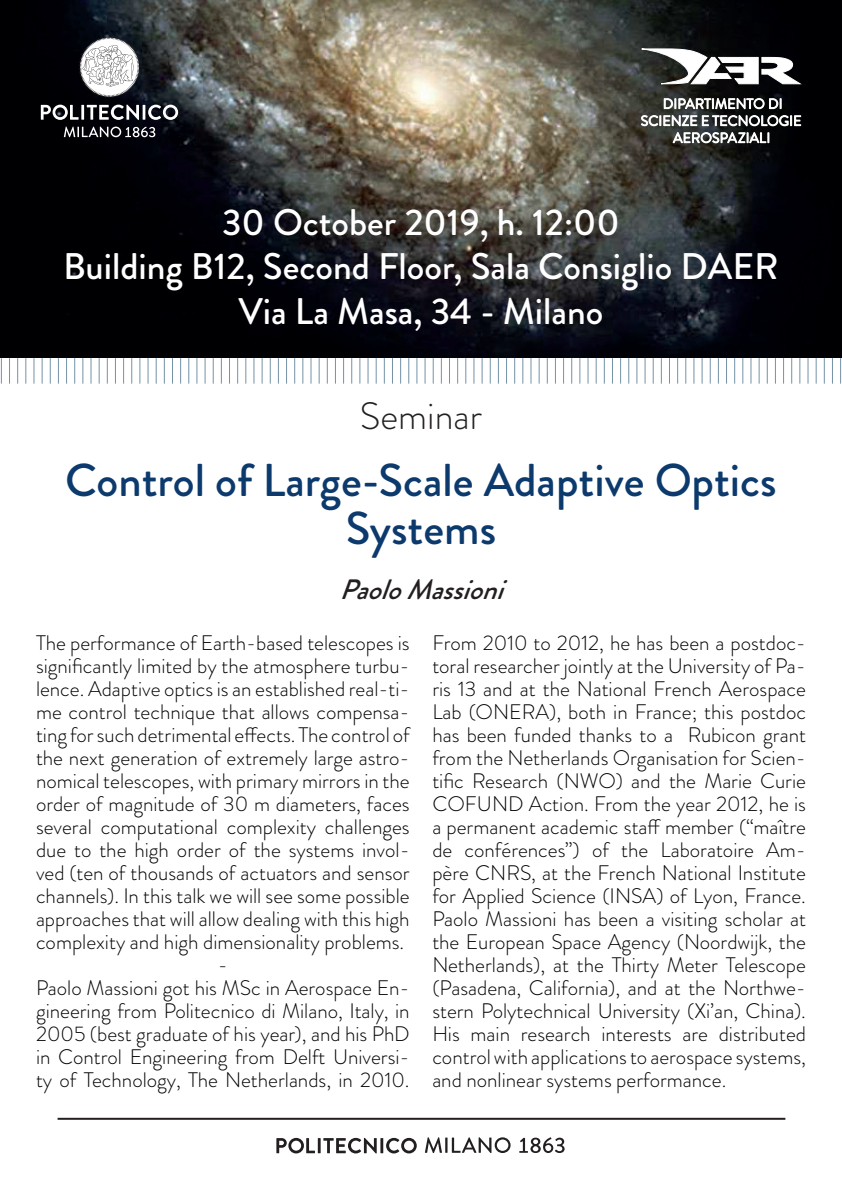
<style>
.page{position:relative;width:842px;height:1191px;background:#fff}
.page>*{position:absolute;margin:0;border:0;box-sizing:border-box;transform-origin:0 0}
.t1{font:500 46px/48px "Brandon Grotesque";color:#0c3a6d;text-align:center}
.t2{font:300 38px "Brandon Grotesque";color:#231f20}
.t3{font:500 37px/44.4px "Brandon Grotesque";color:#fff;text-align:center}
.t4{font:italic 500 28px "Brandon Grotesque";color:#231f20}
.t5{font:300 21px/23px "Brandon Grotesque";color:#000;text-align:center}
</style>
<div class="page">
<img style="left:0;top:0;width:842px;height:357px">
<svg style="left:636px;top:48px;width:166px;height:36px"></svg>
<svg style="left:641px;top:93px;width:160px;height:33px"></svg>
<svg style="left:672px;top:132px;width:98px;height:13px"></svg>
<svg style="left:64px;top:127px;width:91px;height:10px"></svg>
<svg style="left:41px;top:105px;width:137px;height:15px"></svg>
<svg style="left:79px;top:36px;width:61px;height:62px"></svg>
<svg style="left:164px;top:358px;width:1px;height:26px"></svg>
<svg style="left:221px;top:358px;width:1px;height:26px"></svg>
<svg style="left:245px;top:358px;width:1px;height:26px"></svg>
<svg style="left:156px;top:358px;width:1px;height:26px"></svg>
<svg style="left:213px;top:358px;width:1px;height:26px"></svg>
<svg style="left:180px;top:358px;width:1px;height:26px"></svg>
<svg style="left:237px;top:358px;width:1px;height:26px"></svg>
<svg style="left:262px;top:358px;width:1px;height:26px"></svg>
<svg style="left:172px;top:358px;width:1px;height:26px"></svg>
<svg style="left:229px;top:358px;width:1px;height:26px"></svg>
<svg style="left:253px;top:358px;width:1px;height:26px"></svg>
<svg style="left:107px;top:358px;width:1px;height:26px"></svg>
<svg style="left:58px;top:358px;width:1px;height:26px"></svg>
<svg style="left:9px;top:358px;width:1px;height:26px"></svg>
<svg style="left:1px;top:358px;width:1px;height:26px"></svg>
<svg style="left:139px;top:358px;width:1px;height:26px"></svg>
<svg style="left:196px;top:358px;width:1px;height:26px"></svg>
<svg style="left:91px;top:358px;width:1px;height:26px"></svg>
<svg style="left:42px;top:358px;width:1px;height:26px"></svg>
<svg style="left:123px;top:358px;width:1px;height:26px"></svg>
<svg style="left:74px;top:358px;width:1px;height:26px"></svg>
<svg style="left:25px;top:358px;width:1px;height:26px"></svg>
<svg style="left:148px;top:358px;width:1px;height:26px"></svg>
<svg style="left:205px;top:358px;width:1px;height:26px"></svg>
<svg style="left:99px;top:358px;width:1px;height:26px"></svg>
<svg style="left:50px;top:358px;width:1px;height:26px"></svg>
<svg style="left:131px;top:358px;width:1px;height:26px"></svg>
<svg style="left:188px;top:358px;width:1px;height:26px"></svg>
<svg style="left:82px;top:358px;width:1px;height:26px"></svg>
<svg style="left:33px;top:358px;width:1px;height:26px"></svg>
<svg style="left:115px;top:358px;width:1px;height:26px"></svg>
<svg style="left:66px;top:358px;width:1px;height:26px"></svg>
<svg style="left:17px;top:358px;width:1px;height:26px"></svg>
<svg style="left:482px;top:358px;width:1px;height:26px"></svg>
<svg style="left:539px;top:358px;width:1px;height:26px"></svg>
<svg style="left:563px;top:358px;width:1px;height:26px"></svg>
<svg style="left:473px;top:358px;width:1px;height:26px"></svg>
<svg style="left:530px;top:358px;width:1px;height:26px"></svg>
<svg style="left:498px;top:358px;width:1px;height:26px"></svg>
<svg style="left:555px;top:358px;width:1px;height:26px"></svg>
<svg style="left:579px;top:358px;width:1px;height:26px"></svg>
<svg style="left:490px;top:358px;width:1px;height:26px"></svg>
<svg style="left:547px;top:358px;width:1px;height:26px"></svg>
<svg style="left:571px;top:358px;width:1px;height:26px"></svg>
<svg style="left:425px;top:358px;width:1px;height:26px"></svg>
<svg style="left:376px;top:358px;width:1px;height:26px"></svg>
<svg style="left:327px;top:358px;width:1px;height:26px"></svg>
<svg style="left:457px;top:358px;width:1px;height:26px"></svg>
<svg style="left:514px;top:358px;width:1px;height:26px"></svg>
<svg style="left:408px;top:358px;width:1px;height:26px"></svg>
<svg style="left:359px;top:358px;width:1px;height:26px"></svg>
<svg style="left:310px;top:358px;width:1px;height:26px"></svg>
<svg style="left:441px;top:358px;width:1px;height:26px"></svg>
<svg style="left:392px;top:358px;width:1px;height:26px"></svg>
<svg style="left:343px;top:358px;width:1px;height:26px"></svg>
<svg style="left:294px;top:358px;width:1px;height:26px"></svg>
<svg style="left:465px;top:358px;width:1px;height:26px"></svg>
<svg style="left:522px;top:358px;width:1px;height:26px"></svg>
<svg style="left:416px;top:358px;width:1px;height:26px"></svg>
<svg style="left:367px;top:358px;width:1px;height:26px"></svg>
<svg style="left:319px;top:358px;width:1px;height:26px"></svg>
<svg style="left:449px;top:358px;width:1px;height:26px"></svg>
<svg style="left:506px;top:358px;width:1px;height:26px"></svg>
<svg style="left:400px;top:358px;width:1px;height:26px"></svg>
<svg style="left:351px;top:358px;width:1px;height:26px"></svg>
<svg style="left:302px;top:358px;width:1px;height:26px"></svg>
<svg style="left:433px;top:358px;width:1px;height:26px"></svg>
<svg style="left:384px;top:358px;width:1px;height:26px"></svg>
<svg style="left:335px;top:358px;width:1px;height:26px"></svg>
<svg style="left:278px;top:358px;width:1px;height:26px"></svg>
<svg style="left:286px;top:358px;width:1px;height:26px"></svg>
<svg style="left:270px;top:358px;width:1px;height:26px"></svg>
<svg style="left:799px;top:358px;width:1px;height:26px"></svg>
<svg style="left:791px;top:358px;width:1px;height:26px"></svg>
<svg style="left:816px;top:358px;width:1px;height:26px"></svg>
<svg style="left:807px;top:358px;width:1px;height:26px"></svg>
<svg style="left:742px;top:358px;width:1px;height:26px"></svg>
<svg style="left:693px;top:358px;width:1px;height:26px"></svg>
<svg style="left:644px;top:358px;width:1px;height:26px"></svg>
<svg style="left:775px;top:358px;width:1px;height:26px"></svg>
<svg style="left:832px;top:358px;width:1px;height:26px"></svg>
<svg style="left:840px;top:358px;width:1px;height:26px"></svg>
<svg style="left:726px;top:358px;width:1px;height:26px"></svg>
<svg style="left:677px;top:358px;width:1px;height:26px"></svg>
<svg style="left:628px;top:358px;width:1px;height:26px"></svg>
<svg style="left:759px;top:358px;width:1px;height:26px"></svg>
<svg style="left:710px;top:358px;width:1px;height:26px"></svg>
<svg style="left:661px;top:358px;width:1px;height:26px"></svg>
<svg style="left:612px;top:358px;width:1px;height:26px"></svg>
<svg style="left:783px;top:358px;width:1px;height:26px"></svg>
<svg style="left:734px;top:358px;width:1px;height:26px"></svg>
<svg style="left:685px;top:358px;width:1px;height:26px"></svg>
<svg style="left:636px;top:358px;width:1px;height:26px"></svg>
<svg style="left:767px;top:358px;width:1px;height:26px"></svg>
<svg style="left:824px;top:358px;width:1px;height:26px"></svg>
<svg style="left:718px;top:358px;width:1px;height:26px"></svg>
<svg style="left:669px;top:358px;width:1px;height:26px"></svg>
<svg style="left:620px;top:358px;width:1px;height:26px"></svg>
<svg style="left:750px;top:358px;width:1px;height:26px"></svg>
<svg style="left:702px;top:358px;width:1px;height:26px"></svg>
<svg style="left:653px;top:358px;width:1px;height:26px"></svg>
<svg style="left:596px;top:358px;width:1px;height:26px"></svg>
<svg style="left:604px;top:358px;width:1px;height:26px"></svg>
<svg style="left:587px;top:358px;width:1px;height:26px"></svg>
<svg style="left:276px;top:1137px;width:141px;height:16px"></svg>
<svg style="left:425px;top:1137px;width:86px;height:16px"></svg>
<svg style="left:519px;top:1137px;width:46px;height:16px"></svg>
<hr style="left:58px;top:1117px;width:727px;height:2px;background:#231f20">
<h3 class="t3" style="left:63px;top:201px;width:717px">30 October 2019, h. 12:00<br>Building B12, Second Floor, Sala Consiglio DAER<br>Via La Masa, 34 - Milano</h3>
<h2 class="t2" style="left:360px;top:389px;width:124px">Seminar</h2>
<h1 class="t1" style="left:65px;top:457px;width:713px">Control of Large-Scale Adaptive Optics<br>Systems</h1>
<h3 class="t4" style="left:340px;top:570px;width:179px">PaoloMassioni</h3>
<p class="t5" style="left:36px;top:631px;width:375px">The performance of Earth-based telescopes is significantly limited by the atmosphere turbu&shy;lence. Adaptive optics is an established real-ti&shy;me control technique that allows compensa&shy;ting for such detrimental effects. The control of the next generation of extremely large astro&shy;nomical telescopes, with primary mirrors in the order of magnitude of 30 m diameters, faces several computational complexity challenges due to the high order of the systems invol&shy;ved (ten of thousands of actuators and sensor channels). In this talk we will see some possible approaches that will allow dealing with this high complexity and high dimensionality problems. -<br>Paolo Massioni got his MSc in Aerospace En&shy;gineering from Politecnico di Milano, Italy, in 2005 (best graduate of his year), and his PhD in Control Engineering from Delft Universi&shy;ty of Technology, The Netherlands, in 2010.</p>
<p class="t5" style="left:432px;top:631px;width:375px;text-align:justify">From 2010 to 2012, he has been a postdoc&shy;toral researcher jointly at the University of Pa&shy;ris 13 and at the National French Aerospace Lab (ONERA), both in France; this postdoc has been funded thanks to a Rubicon grant from the Netherlands Organisation for Scien&shy;tific Research (NWO) and the Marie Curie COFUND Action. From the year 2012, he is a permanent academic staff member (“maître de conférences”) of the Laboratoire Am&shy;père CNRS, at the French National Institute for Applied Science (INSA) of Lyon, France.<br>Paolo Massioni has been a visiting scholar at the European Space Agency (Noordwijk, the Netherlands), at the Thirty Meter Telescope (Pasadena, California), and at the Northwe&shy;stern Polytechnical University (Xi’an, China).<br>His main research interests are distributed control with applications to aerospace systems, and nonlinear systems performance.</p>
</div>
